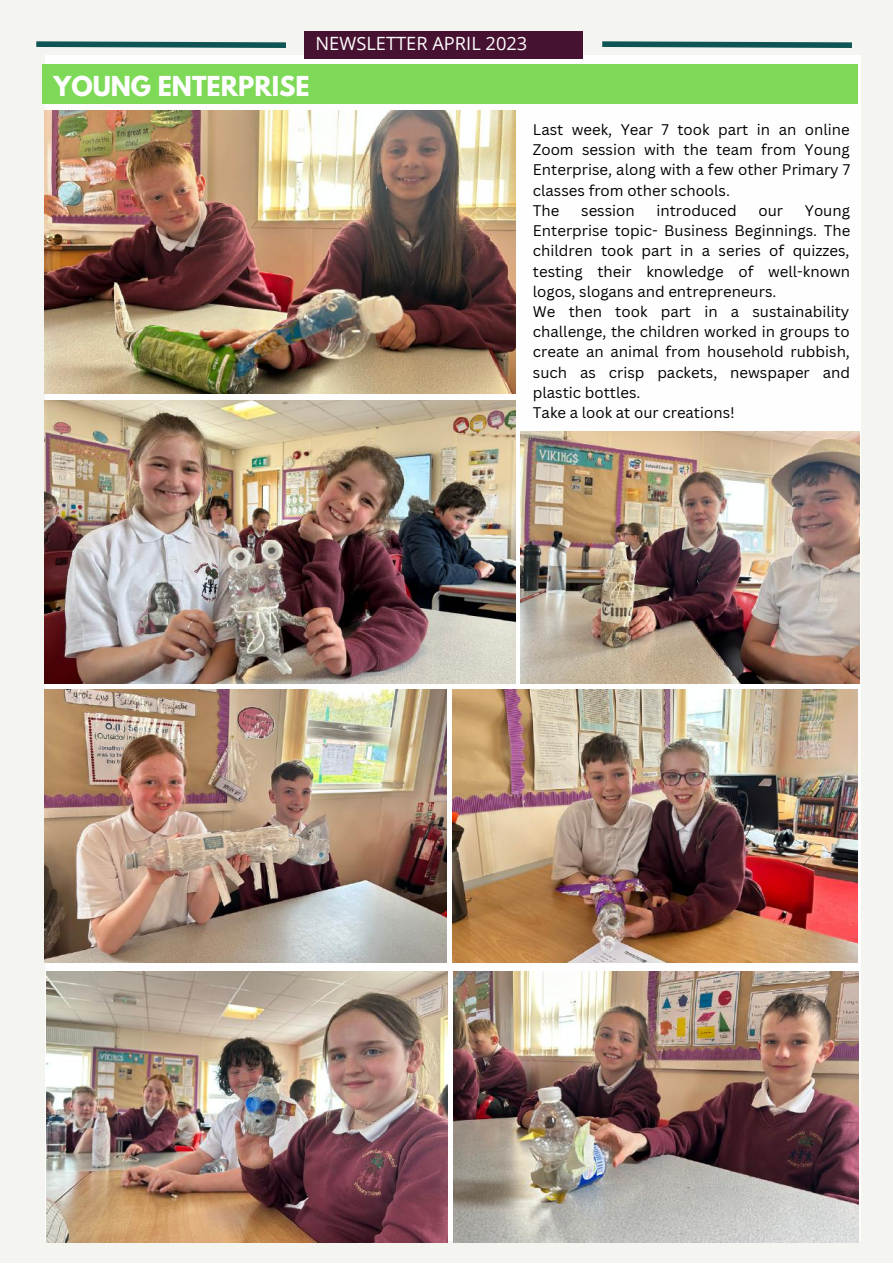
<style>
.page{position:relative;width:893px;height:1264px;background:#fff}
.page>*{position:absolute;margin:0;border:0;box-sizing:border-box;transform-origin:0 0}
.t1{font:700 24.3px "League Spartan";color:#fefefe}
.t2{font:18.3px "Open Sans";color:#fefefe}
.t3{font:15px/20.2px "Canva Sans";color:#000}
</style>
<div class="page">
<div style="left:0;top:0;width:892px;height:1262px;background:#f4f5f0"></div>
<svg style="left:36px;top:41px;width:250px;height:7px"></svg>
<svg style="left:602px;top:41px;width:250px;height:7px"></svg>
<div style="left:45px;top:55px;width:815px;height:1185px;background:#fefefe"></div>
<div style="left:304px;top:31px;width:279px;height:27px;background:#471131"></div>
<div style="left:43px;top:65px;width:814px;height:39px;background:#7ed957"></div>
<img style="left:45px;top:110px;width:470px;height:284px">
<img style="left:45px;top:400px;width:470px;height:283px">
<img style="left:521px;top:431px;width:338px;height:252px">
<img style="left:45px;top:690px;width:401px;height:272px">
<img style="left:452px;top:690px;width:405px;height:272px">
<img style="left:46px;top:971px;width:401px;height:271px">
<img style="left:453px;top:971px;width:405px;height:271px">
<p class="t2" style="left:310px;top:31px;width:266px">NEWSLETTER SEPTEMBER 2022</p>
<p class="t2" style="left:315px;top:31px;width:213px">NEWSLETTER APRIL 2023</p>
<h1 class="t1" style="left:53px;top:74px;width:258px">YOUNG ENTERPRISE</h1>
<p class="t3" style="left:533px;top:119px;width:319px">Last week, Year 7 took part in an online<br>Zoom session with the team from Young<br>Enterprise, along with a few other Primary 7 classes from other schools.<br>The</p>
<p class="t3" style="left:581px;top:200px;width:55px">session</p>
<p class="t3" style="left:656px;top:200px;width:82px">introduced</p>
<p class="t3" style="left:758px;top:200px;width:26px">our</p>
<p class="t3" style="left:533px;top:200px;width:319px;text-indent:272px">Young Enterprise topic- Business Beginnings. The children took part in a series of quizzes, testing their knowledge of well-known logos, slogans and entrepreneurs.<br>We then took part in a sustainability challenge, the children worked in groups to create an animal from household rubbish, such as crisp packets, newspaper and plastic bottles.<br>Take a look at our creations!</p>
</div>
